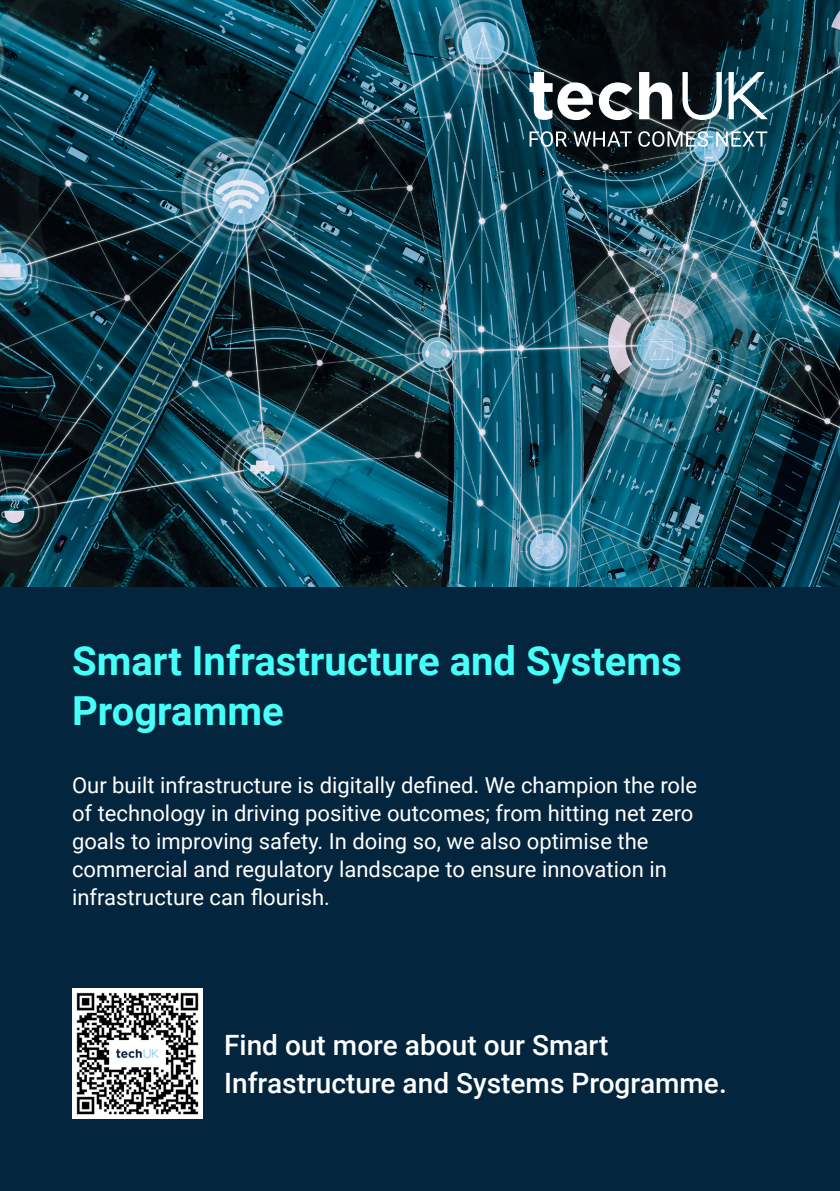
<style>
.page{position:relative;width:840px;height:1191px;background:#fff}
.page>*{position:absolute;margin:0;border:0;box-sizing:border-box;transform-origin:0 0}
.t1{font:700 40px/50px "Roboto";color:#47fff9}
.Programme_intro{font:500 28px/38px "Roboto";color:#fff}
.t2{font:22px/28px "Roboto";color:#fff}
</style>
<div class="page">
<div style="left:0;top:568px;width:839px;height:623px;background:#03253e"></div>
<img style="left:0;top:0;width:839px;height:586px">
<svg style="left:529px;top:72px;width:63px;height:48px"></svg>
<svg style="left:598px;top:82px;width:34px;height:38px"></svg>
<svg style="left:638px;top:72px;width:33px;height:47px"></svg>
<svg style="left:682px;top:72px;width:39px;height:48px"></svg>
<svg style="left:728px;top:72px;width:39px;height:47px"></svg>
<svg style="left:529px;top:131px;width:37px;height:16px"></svg>
<svg style="left:573px;top:131px;width:58px;height:16px"></svg>
<svg style="left:638px;top:131px;width:69px;height:16px"></svg>
<svg style="left:715px;top:131px;width:51px;height:16px"></svg>
<img style="left:72px;top:988px;width:130px;height:131px">
<p class="t1" style="left:72px;top:634px;width:611px">Smart Infrastructure and Systems<br>Programme</p>
<p class="t2" style="left:72px;top:770px;width:626px">Our built infrastructure is digitally defined. We champion the role of technology in driving positive outcomes; from hitting net zero</p>
<p class="t2" style="left:72px;top:826px;width:577px">goals to improving safety. In doing so, we also optimise the</p>
<p class="t2" style="left:72px;top:854px;width:596px">commercial and regulatory landscape to ensure innovation in</p>
<p class="t2" style="left:72px;top:882px;width:259px">infrastructure can flourish.</p>
<p class="Programme_intro" style="left:224px;top:1024px;width:504px">Find out more about our Smart<br>Infrastructure and Systems Programme.</p>
</div>
